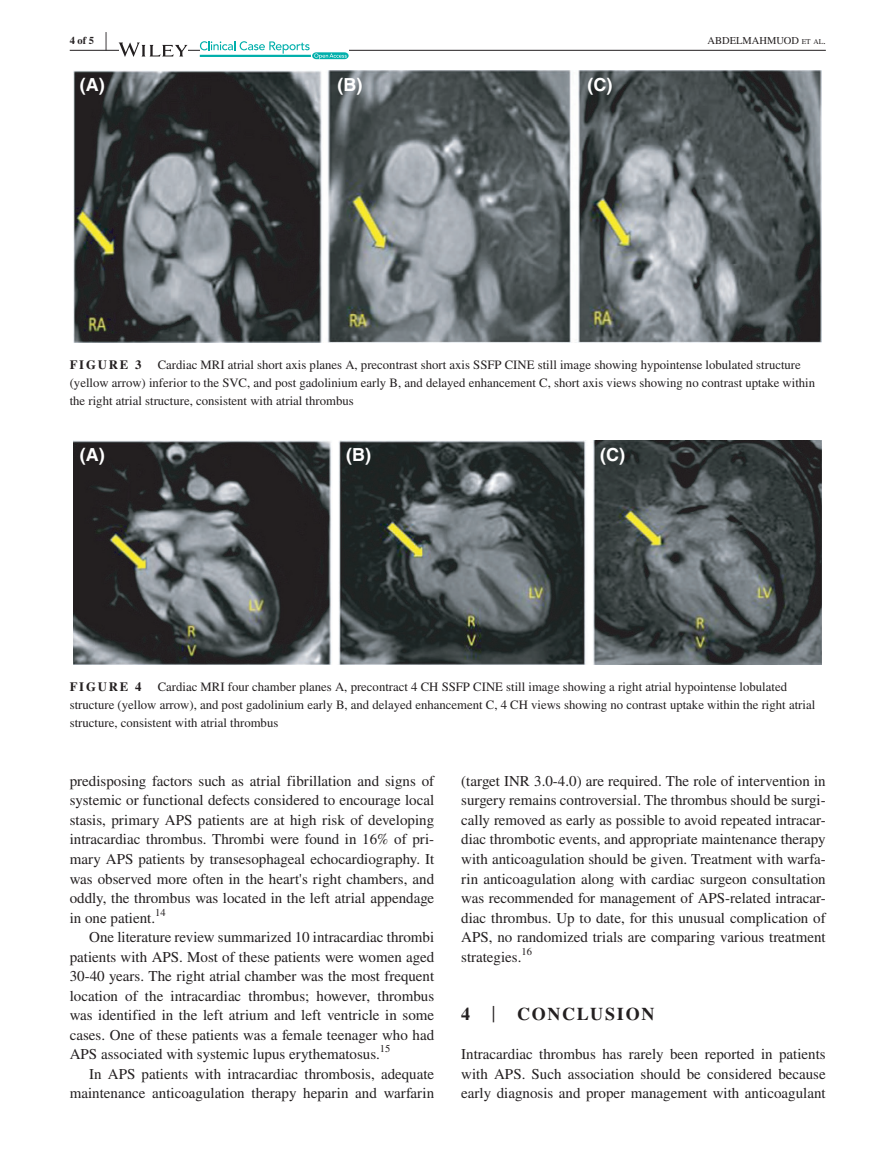
<style>
.page{position:relative;width:893px;height:1174px;background:#fff}
.page>*{position:absolute;margin:0;border:0;box-sizing:border-box;transform-origin:0 0}
.t1{font:700 25.95px "STIX";color:#231f20;scale:.36 1}
.t2{font:700 18px "Helvetica";color:#fff}
.t3{font:700 18px "STIX";letter-spacing:.1em;color:#231f20}
.t4{font:15px/19.5px "STIX";color:#231f20;text-align:justify}
.t5{font:12.75px/18px "STIX";color:#231f20}
.t6{font:700 12.75px "STIX";letter-spacing:.14em;color:#231f20}
.t7{font:10.5px "STIX";color:#231f20}
.t8{font:700 10.5px "STIX";color:#231f20}
.t9{font:10.5px "STIX";color:#231f20}
.s1{font-size:7.35px}
.s2{font-weight:400;font-size:23.7px}
</style>
<div class="page">
<hr style="left:70px;top:50px;width:756px;height:1px;background:#231f20">
<svg style="left:119px;top:42px;width:69px;height:15px"></svg>
<svg style="left:200px;top:41px;width:149px;height:18px"></svg>
<img style="left:74px;top:70px;width:748px;height:272px">
<img style="left:74px;top:441px;width:748px;height:223px">
<p class="t8" style="left:70px;top:34px;width:26px">4 of 5</p>
<h1 class="t1" style="left:105px;top:26px;width:7px">|</h1>
<p class="t7" style="left:708px;top:33px;width:120px">ABDELMAHMUOD <span class="s1">et al</span> .</p>
<p class="t2" style="left:80px;top:74px;width:26px">(A)</p>
<p class="t2" style="left:338px;top:74px;width:26px">(B)</p>
<p class="t2" style="left:587px;top:74px;width:26px">(C)</p>
<p class="t6" style="left:70px;top:357px;width:73px">FIGURE 3</p>
<p class="t5" style="left:70px;top:356px;width:747px;text-indent:88px">Cardiac MRI atrial short axis planes A, precontrast short axis SSFP CINE still image showing hypointense lobulated structure (yellow arrow) inferior to the SVC, and post gadolinium early B, and delayed enhancement C, short axis views showing no contrast uptake within the right atrial structure, consistent with atrial thrombus</p>
<p class="t2" style="left:80px;top:444px;width:26px">(A)</p>
<p class="t2" style="left:346px;top:444px;width:26px">(B)</p>
<p class="t2" style="left:600px;top:444px;width:26px">(C)</p>
<p class="t6" style="left:70px;top:679px;width:73px">FIGURE 4</p>
<p class="t5" style="left:70px;top:679px;width:747px;text-indent:88px">Cardiac MRI four chamber planes A, precontract 4 CH SSFP CINE still image showing a right atrial hypointense lobulated structure (yellow arrow), and post gadolinium early B, and delayed enhancement C, 4 CH views showing no contrast uptake within the right atrial structure, consistent with atrial thrombus</p>
<p class="t4" style="left:70px;top:772px;width:366px">predisposing factors such as atrial fibrillation and signs of systemic or functional defects considered to encourage local stasis, primary APS patients are at high risk of developing intracardiac thrombus. Thrombi were found in 16% of pri&shy;mary APS patients by transesophageal echocardiography. It was observed more often in the heart's right chambers, and oddly, the thrombus was located in the left atrial appendage in one patient.</p>
<p class="t9" style="left:155px;top:905px;width:12px">14</p>
<p class="t4" style="left:70px;top:928px;width:366px;text-indent:20px">One literature review summarized 10 intracardiac thrombi patients with APS. Most of these patients were women aged 30-40 years. The right atrial chamber was the most frequent location of the intracardiac thrombus; however, thrombus was identified in the left atrium and left ventricle in some cases. One of these patients was a female teenager who had APS associated with systemic lupus erythematosus.<sup>15</sup></p>
<p class="t4" style="left:70px;top:1064px;width:366px;text-align:right">In APS patients with intracardiac thrombosis, adequate maintenance anticoagulation therapy heparin and warfarin</p>
<p class="t4" style="left:461px;top:772px;width:366px">(target INR 3.0-4.0) are required. The role of intervention in surgery remains controversial. The thrombus should be surgi&shy;cally removed as early as possible to avoid repeated intracar&shy;diac thrombotic events, and appropriate maintenance therapy with anticoagulation should be given. Treatment with warfa&shy;rin anticoagulation along with cardiac surgeon consultation was recommended for management of APS-related intracar&shy;diac thrombus. Up to date, for this unusual complication of APS, no randomized trials are comparing various treatment strategies.</p>
<p class="t9" style="left:522px;top:944px;width:12px">16</p>
<p class="t3" style="left:461px;top:1003px;width:195px">4 <span class="s2">|</span> CONCLUSION</p>
<p class="t4" style="left:461px;top:1045px;width:366px">Intracardiac thrombus has rarely been reported in patients with APS. Such association should be considered because early diagnosis and proper management with anticoagulant</p>
</div>
